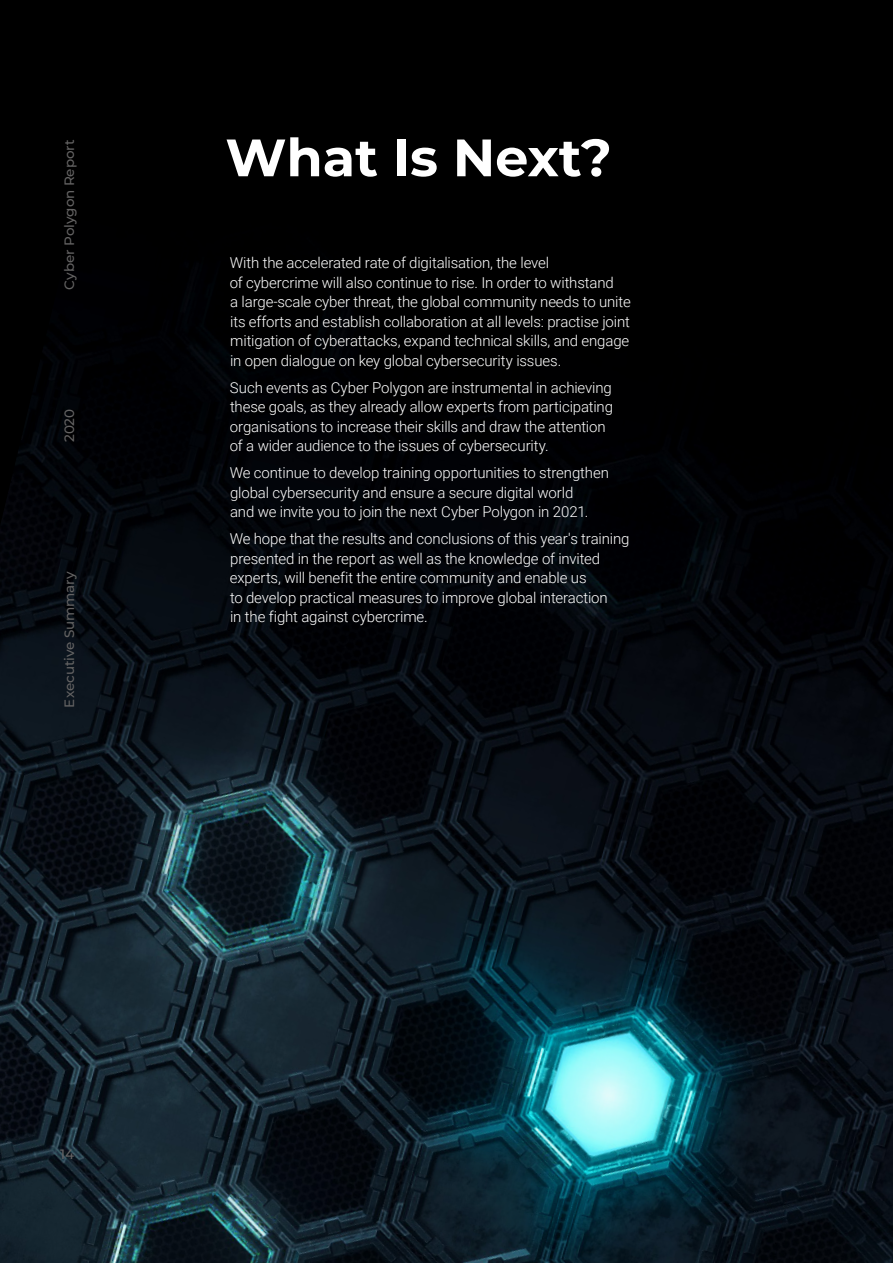
<style>
.page{position:relative;width:893px;height:1263px;background:#000}
.page>*{position:absolute;margin:0;border:0;box-sizing:border-box;transform-origin:0 0}
.t1{font:700 52.5px "Montserrat";color:#fff}
.t2{font:300 15px/19.5px "Roboto";letter-spacing:-.01em;color:#fff}
.t3{font:500 13.5px "Montserrat";letter-spacing:-.005em;color:#646363}
</style>
<div class="page">
<img style="left:0;top:295px;width:893px;height:968px">
<p class="t3" style="left:60px;top:289px;width:152px;rotate:-90deg">Cyber Polygon Report</p>
<p class="t3" style="left:60px;top:442px;width:35px;rotate:-90deg">2020</p>
<p class="t3" style="left:60px;top:708px;width:138px;rotate:-90deg">Executive Summary</p>
<h1 class="t1" style="left:225px;top:120px;width:388px">What Is Next?</h1>
<p class="t2" style="left:230px;top:252px;width:403px">With the accelerated rate of digitalisation, the level<br>of cybercrime will also continue to rise. In order to withstand<br>a large-scale cyber threat, the global community needs to unite its efforts and establish collaboration at all levels: practise joint mitigation of cyberattacks, expand technical skills, and engage in open dialogue on key global cybersecurity issues.</p>
<p class="t2" style="left:230px;top:377px;width:385px">Such events as Cyber Polygon are instrumental in achieving these goals, as they already allow experts from participating organisations to increase their skills and draw the attention of a wider audience to the issues of cybersecurity.</p>
<p class="t2" style="left:230px;top:462px;width:381px">We continue to develop training opportunities to strengthen global cybersecurity and ensure a secure digital world<br>and we invite you to join the next Cyber Polygon in 2021.</p>
<p class="t2" style="left:230px;top:528px;width:401px">We hope that the results and conclusions of this year's training presented in the report as well as the knowledge of invited experts, will benefit the entire community and enable us<br>to develop practical measures to improve global interaction<br>in the fight against cybercrime.</p>
<p class="t3" style="left:60px;top:1145px;width:15px">14</p>
</div>
